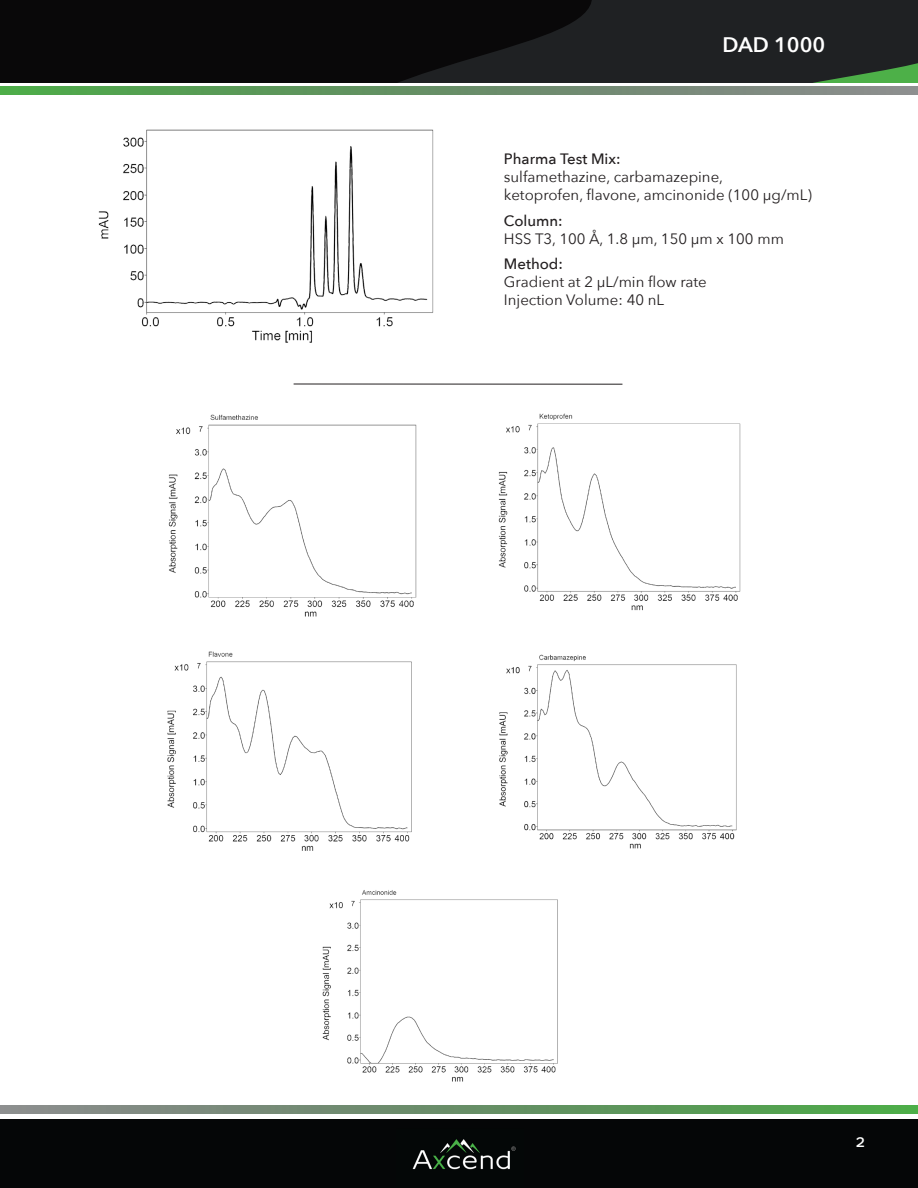
<style>
.page{position:relative;width:918px;height:1188px;background:#fff}
.page>*{position:absolute;margin:0;border:0;box-sizing:border-box;transform-origin:0 0}
.t1{font:600 21px "Avenir Next";color:#fff}
.t2{font:500 18px "Avenir Next";color:#fff}
.t3{font:15px "Avenir Next";color:#231f20}
.t4{font:500 15px "Avenir Next";color:#231f20}
</style>
<div class="page">
<div style="left:592px;top:0;width:326px;height:82px;background:#1f2123"></div>
<svg style="left:187px;top:0;width:405px;height:82px;background:#0d0c0d"></svg>
<div style="left:0;top:0;width:187px;height:82px;background:#090809"></div>
<svg style="left:0;top:86px;width:918px;height:9px;background:#699369"></svg>
<div style="left:0;top:1119px;width:918px;height:69px;background:#050607"></div>
<svg style="left:0;top:1106px;width:918px;height:8px;background:#699368"></svg>
<img style="left:412px;top:1139px;width:104px;height:31px">
<img style="left:98px;top:129px;width:336px;height:214px">
<hr style="left:294px;top:384px;width:328px;height:1px;background:#231f20">
<img style="left:168px;top:414px;width:249px;height:203px">
<img style="left:498px;top:413px;width:243px;height:198px">
<img style="left:167px;top:651px;width:245px;height:200px">
<img style="left:322px;top:890px;width:236px;height:192px">
<img style="left:499px;top:654px;width:238px;height:195px">
<p class="t1" style="left:723px;top:27px;width:104px">DAD 1000</p>
<p class="t4" style="left:504px;top:147px;width:118px">Pharma Test Mix:</p>
<p class="t3" style="left:504px;top:165px;width:221px">sulfamethazine, carbamazepine,</p>
<p class="t3" style="left:504px;top:183px;width:310px">ketoprofen, flavone, amcinonide (100 μg/mL)</p>
<p class="t4" style="left:504px;top:208px;width:60px">Column:</p>
<p class="t3" style="left:504px;top:226px;width:281px">HSS T3, 100 Å, 1.8 μm, 150 μm x 100 mm</p>
<p class="t4" style="left:504px;top:252px;width:61px">Method:</p>
<p class="t3" style="left:504px;top:270px;width:204px">Gradient at 2 μL/min flow rate</p>
<p class="t3" style="left:504px;top:288px;width:162px">Injection Volume: 40 nL</p>
<p class="t2" style="left:855px;top:1125px;width:11px">2</p>
</div>
